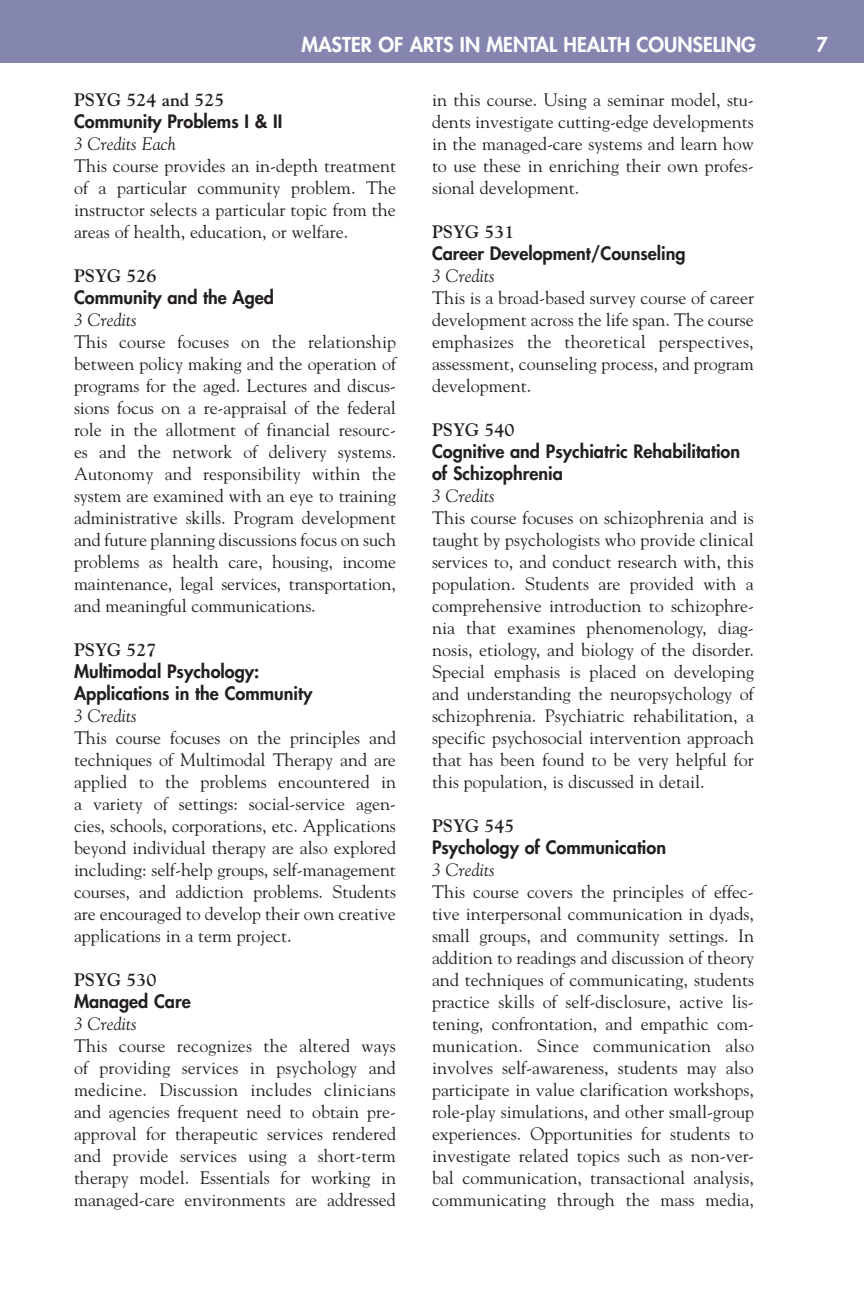
<style>
.page{position:relative;width:864px;height:1296px;background:#fff}
.page>*{position:absolute;margin:0;border:0;box-sizing:border-box;transform-origin:0 0}
.t1{font:800 20px "Futura";color:#fff}
.t2{font:18px/22px "Goudy";color:#231f20;text-align:justify}
.t3{font:800 18px/22px "Futura";color:#231f20}
.t4{font:italic 18px "Goudy";color:#231f20}
.t5{font:700 18px "Goudy";color:#231f20}
</style>
<div class="page">
<div style="left:0;top:0;width:864px;height:63px;background:#8586b0"></div>
<p class="t1" style="left:301px;top:32px;width:456px">MASTER OF ARTS IN MENTAL HEALTH COUNSELING</p>
<p class="t1" style="left:816px;top:32px;width:13px">7</p>
<p class="t5" style="left:74px;top:89px;width:152px">PSYG 524 and 525</p>
<p class="t3" style="left:74px;top:110px;width:210px">Community Problems I &amp; II</p>
<p class="t4" style="left:74px;top:133px;width:103px">3 Credits Each</p>
<p class="t2" style="left:74px;top:154px;width:324px">This course provides an in-depth treatment of a particular community problem. The instructor selects a particular topic from the areas of health, education, or welfare.</p>
<p class="t5" style="left:74px;top:265px;width:84px">PSYG 526</p>
<p class="t3" style="left:74px;top:286px;width:202px">Community and the Aged</p>
<p class="t4" style="left:74px;top:309px;width:64px">3 Credits</p>
<p class="t2" style="left:74px;top:330px;width:324px">This course focuses on the relationship between policy making and the operation of programs for the aged. Lectures and discus&shy;sions focus on a re-appraisal of the federal role in the allotment of financial resourc&shy;es and the network of delivery systems.<br>Autonomy and responsibility within the system are examined with an eye to training administrative skills. Program development and future planning discussions focus on such problems as health care, housing, income maintenance, legal services, transportation, and meaningful communications.</p>
<p class="t5" style="left:74px;top:639px;width:84px">PSYG 527</p>
<p class="t3" style="left:74px;top:660px;width:240px">Multimodal Psychology:<br>Applications in the Community</p>
<p class="t4" style="left:74px;top:705px;width:64px">3 Credits</p>
<p class="t2" style="left:74px;top:726px;width:324px">This course focuses on the principles and techniques of Multimodal Therapy and are applied to the problems encountered in a variety of settings: social-service agen&shy;cies, schools, corporations, etc. Applications beyond individual therapy are also explored including: self-help groups, self-management courses, and addiction problems. Students are encouraged to develop their own creative applications in a term project.</p>
<p class="t5" style="left:74px;top:969px;width:84px">PSYG 530</p>
<p class="t3" style="left:74px;top:990px;width:118px">Managed Care</p>
<p class="t4" style="left:74px;top:1013px;width:64px">3 Credits</p>
<p class="t2" style="left:74px;top:1034px;width:324px">This course recognizes the altered ways of providing services in psychology and medicine. Discussion includes clinicians and agencies frequent need to obtain pre&shy;approval for therapeutic services rendered and provide services using a short-term therapy model. Essentials for working in managed-care environments are addressed</p>
<p class="t2" style="left:432px;top:88px;width:323px">in this course. Using a seminar model, stu&shy;dents investigate cutting-edge developments in the managed-care systems and learn how to use these in enriching their own profes&shy;sional development.</p>
<p class="t5" style="left:432px;top:221px;width:84px">PSYG 531</p>
<p class="t3" style="left:432px;top:243px;width:255px">Career Development/Counseling</p>
<p class="t4" style="left:432px;top:265px;width:64px">3 Credits</p>
<p class="t2" style="left:432px;top:286px;width:324px">This is a broad-based survey course of career development across the life span. The course emphasizes the theoretical perspectives, assessment, counseling process, and program development.</p>
<p class="t5" style="left:432px;top:419px;width:84px">PSYG 540</p>
<p class="t3" style="left:432px;top:441px;width:310px">Cognitive and Psychiatric Rehabilitation of Schizophrenia</p>
<p class="t4" style="left:432px;top:485px;width:64px">3 Credits</p>
<p class="t2" style="left:432px;top:506px;width:324px">This course focuses on schizophrenia and is taught by psychologists who provide clinical services to, and conduct research with, this population. Students are provided with a comprehensive introduction to schizophre&shy;nia that examines phenomenology, diag&shy;nosis, etiology, and biology of the disorder.<br>Special emphasis is placed on developing and understanding the neuropsychology of schizophrenia. Psychiatric rehabilitation, a specific psychosocial intervention approach that has been found to be very helpful for this population, is discussed in detail.</p>
<p class="t5" style="left:432px;top:815px;width:84px">PSYG 545</p>
<p class="t3" style="left:432px;top:837px;width:236px">Psychology of Communication</p>
<p class="t4" style="left:432px;top:859px;width:64px">3 Credits</p>
<p class="t2" style="left:432px;top:880px;width:324px">This course covers the principles of effec&shy;tive interpersonal communication in dyads, small groups, and community settings. In addition to readings and discussion of theory and techniques of communicating, students practice skills of self-disclosure, active lis&shy;tening, confrontation, and empathic com&shy;munication. Since communication also involves self-awareness, students may also participate in value clarification workshops, role-play simulations, and other small-group experiences. Opportunities for students to investigate related topics such as non-ver&shy;bal communication, transactional analysis, communicating through the mass media,</p>
</div>
